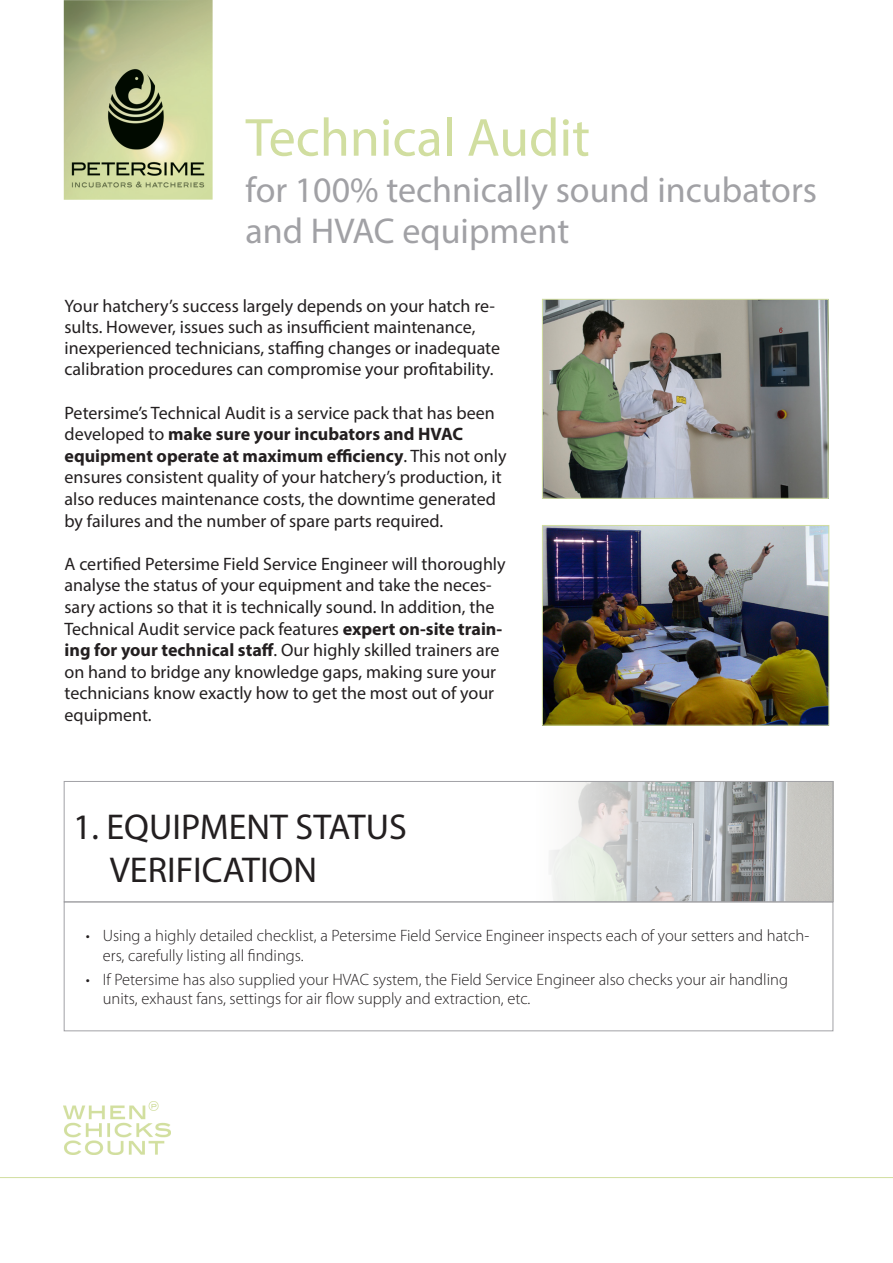
<style>
.page{position:relative;width:893px;height:1263px;background:#fff}
.page>*{position:absolute;margin:0;border:0;box-sizing:border-box;transform-origin:0 0}
.t1{font:54px "Myriad Pro";color:#d1dea0}
.t2{font:36px/40.5px "Myriad Pro";color:#a1a1a5}
.t3{font:36px/43.2px "Myriad Pro";color:#231f20}
.t4{font:18px/21.6px "Myriad Pro";color:#231f20}
.t5{font:300 16.5px/19.8px "Myriad Pro";color:#231f20}
.s1{font-weight:700}
</style>
<div class="page">
<img style="left:549px;top:783px;width:282px;height:117px">
<img style="left:64px;top:0;width:149px;height:200px">
<img style="left:64px;top:1101px;width:106px;height:54px">
<hr style="left:0;top:1177px;width:893px;height:1px;background:#d1dea0">
<img style="left:544px;top:301px;width:282px;height:196px">
<div style="left:542px;top:299px;width:286px;height:200px;border:1px solid #d1dea0"></div>
<img style="left:544px;top:527px;width:283px;height:197px">
<div style="left:542px;top:525px;width:287px;height:201px;border:1px solid #d1dea0"></div>
<div style="left:64px;top:781px;width:769px;height:121px;border:1px solid #a1a1a5"></div>
<div style="left:64px;top:901px;width:769px;height:130px;border:1px solid #a1a1a5"></div>
<p class="t1" style="left:246px;top:104px;width:346px">Technical Audit</p>
<p class="t2" style="left:246px;top:169px;width:573px">for 100% technically sound incubators and HVAC equipment</p>
<p class="t4" style="left:65px;top:296px;width:437px;line-height:21px">Your hatchery’s success largely depends on your hatch re&shy;sults. However, issues such as insufficient maintenance, inexperienced technicians, staffing changes or inadequate calibration procedures can compromise your profitability.</p>
<p class="t4" style="left:65px;top:401px;width:443px">Petersime’s Technical Audit is a service pack that has been developed to <span class="s1">make sure your incubators and HVAC equipment operate at maximum efficiency</span>. This not only ensures consistent quality of your hatchery’s production, it also reduces maintenance costs, the downtime generated by failures and the number of spare parts required.</p>
<p class="t4" style="left:65px;top:553px;width:443px">A certified Petersime Field Service Engineer will thoroughly analyse the status of your equipment and take the neces&shy;sary actions so that it is technically sound. In addition, the Technical Audit service pack features <span class="s1">expert on-site train&shy;ing for your technical staff</span>. Our highly skilled trainers are on hand to bridge any knowledge gaps, making sure your technicians know exactly how to get the most out of your equipment.</p>
<p class="t3" style="left:110px;top:804px;width:298px;text-indent:-37px">1. EQUIPMENT STATUS<br>VERIFICATION</p>
<p class="t5" style="left:103px;top:925px;width:708px;text-indent:-17px">• Using a highly detailed checklist, a Petersime Field Service Engineer inspects each of your setters and hatch&shy;ers, carefully listing all findings.</p>
<p class="t5" style="left:103px;top:969px;width:687px;text-indent:-17px">• If Petersime has also supplied your HVAC system, the Field Service Engineer also checks your air handling units, exhaust fans, settings for air flow supply and extraction, etc.</p>
</div>
